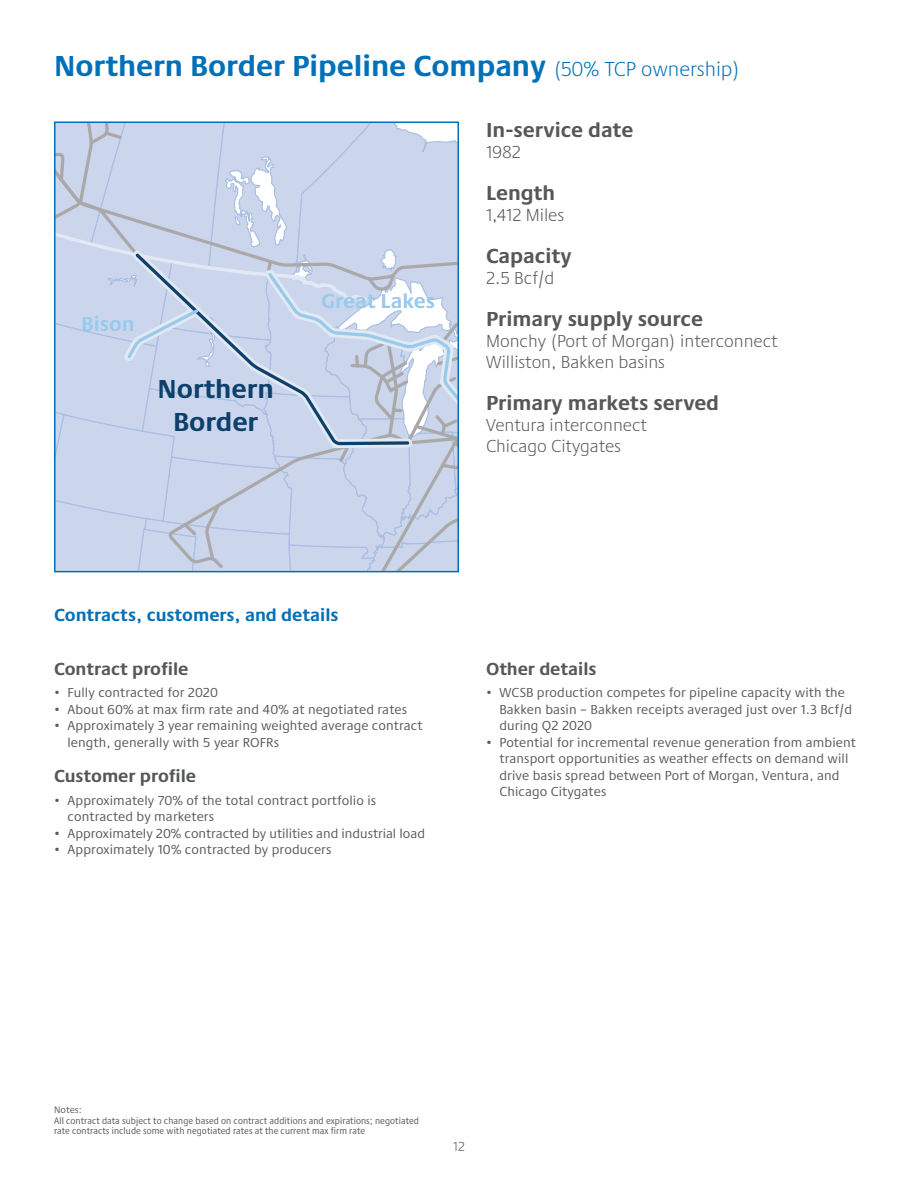
<style>
.page{position:relative;width:918px;height:1188px;background:#fff}
.page>*{position:absolute;margin:0;border:0;box-sizing:border-box;transform-origin:0 0}
.t1{font:700 30px "Praxis Next";color:#0070b9}
.t2{font:700 27px/32.4px "Praxis Next";color:#0d406a;text-align:center}
.t3{font:700 21px "Praxis Next";color:#555759}
.t4{font:700 21px "Praxis Next";color:#9acaeb}
.t5{font:300 18px/21px "Praxis Next";color:#555759}
.t6{font:700 18px "Praxis Next";color:#555759}
.t7{font:700 18px "Praxis Next";color:#0070b9}
.t8{font:13.5px/16.5px "Praxis Next";letter-spacing:.01em;color:#555759}
.t9{font:300 13.5px "Praxis Next";color:#555759}
.t10{font:condensed 9.75px/10.5px "Praxis Next";letter-spacing:.01em;color:#555759}
.t11{font:9.75px "Praxis Next";letter-spacing:.01em;color:#555759}
.s1{font-weight:300;font-size:21px}
</style>
<div class="page">
<svg style="left:57px;top:125px;width:399px;height:444px;background:#c9d4ea"></svg>
<div style="left:54px;top:122px;width:405px;height:450px;border:2px solid #0070b9"></div>
<h1 class="t1" style="left:54px;top:55px;width:688px">Northern Border Pipeline Company <span class="s1">(50% TCP ownership)</span></h1>
<h3 class="t4" style="left:81px;top:316px;width:55px">Bison</h3>
<h2 class="t2" style="left:158px;top:375px;width:118px">Northern<br>Border</h2>
<h3 class="t4" style="left:321px;top:293px;width:115px">Great Lakes</h3>
<h3 class="t3" style="left:486px;top:122px;width:149px">In-service date</h3>
<h3 class="t5" style="left:486px;top:143px;width:36px">1982</h3>
<h3 class="t3" style="left:486px;top:185px;width:71px">Length</h3>
<h3 class="t5" style="left:486px;top:206px;width:80px">1,412 Miles</h3>
<h3 class="t3" style="left:486px;top:248px;width:87px">Capacity</h3>
<h3 class="t5" style="left:486px;top:269px;width:70px">2.5 Bcf/d</h3>
<h3 class="t3" style="left:486px;top:311px;width:219px">Primary supply source</h3>
<h3 class="t5" style="left:486px;top:332px;width:293px">Monchy (Port of Morgan) interconnect<br>Williston, Bakken basins</h3>
<h3 class="t3" style="left:486px;top:395px;width:235px">Primary markets served</h3>
<h3 class="t5" style="left:486px;top:416px;width:162px">Ventura interconnect<br>Chicago Citygates</h3>
<h3 class="t7" style="left:54px;top:608px;width:286px">Contracts, customers, and details</h3>
<h3 class="t6" style="left:54px;top:662px;width:136px">Contract profile</h3>
<p class="t8" style="left:54px;top:686px;width:166px">• Fully contracted for 2020</p>
<p class="t8" style="left:54px;top:702px;width:355px">• About 60% at max firm rate and 40% at negotiated rates</p>
<p class="t8" style="left:68px;top:719px;width:357px;text-indent:-14px">• Approximately 3 year remaining weighted average contract length, generally with 5 year ROFRs</p>
<h3 class="t6" style="left:54px;top:769px;width:144px">Customer profile</h3>
<p class="t8" style="left:68px;top:793px;width:310px;text-indent:-14px">• Approximately 70% of the total contract portfolio is contracted by marketers</p>
<p class="t8" style="left:54px;top:826px;width:373px">• Approximately 20% contracted by utilities and industrial load</p>
<p class="t8" style="left:54px;top:842px;width:279px">• Approximately 10% contracted by producers</p>
<h3 class="t6" style="left:486px;top:662px;width:112px">Other details</h3>
<p class="t8" style="left:500px;top:686px;width:354px;text-indent:-14px">• WCSB production competes for pipeline capacity with the<br>Bakken basin – Bakken receipts averaged just over 1.3 Bcf/d during Q2 2020</p>
<p class="t8" style="left:500px;top:735px;width:358px;text-indent:-14px">• Potential for incremental revenue generation from ambient transport opportunities as weather effects on demand will drive basis spread between Port of Morgan, Ventura, and Chicago Citygates</p>
<p class="t11" style="left:54px;top:1106px;width:29px">Notes:</p>
<p class="t10" style="left:54px;top:1116px;width:367px">All contract data subject to change based on contract additions and expirations; negotiated rate contracts include some with negotiated rates at the current max firm rate</p>
<p class="t9" style="left:453px;top:1141px;width:13px">12</p>
</div>
